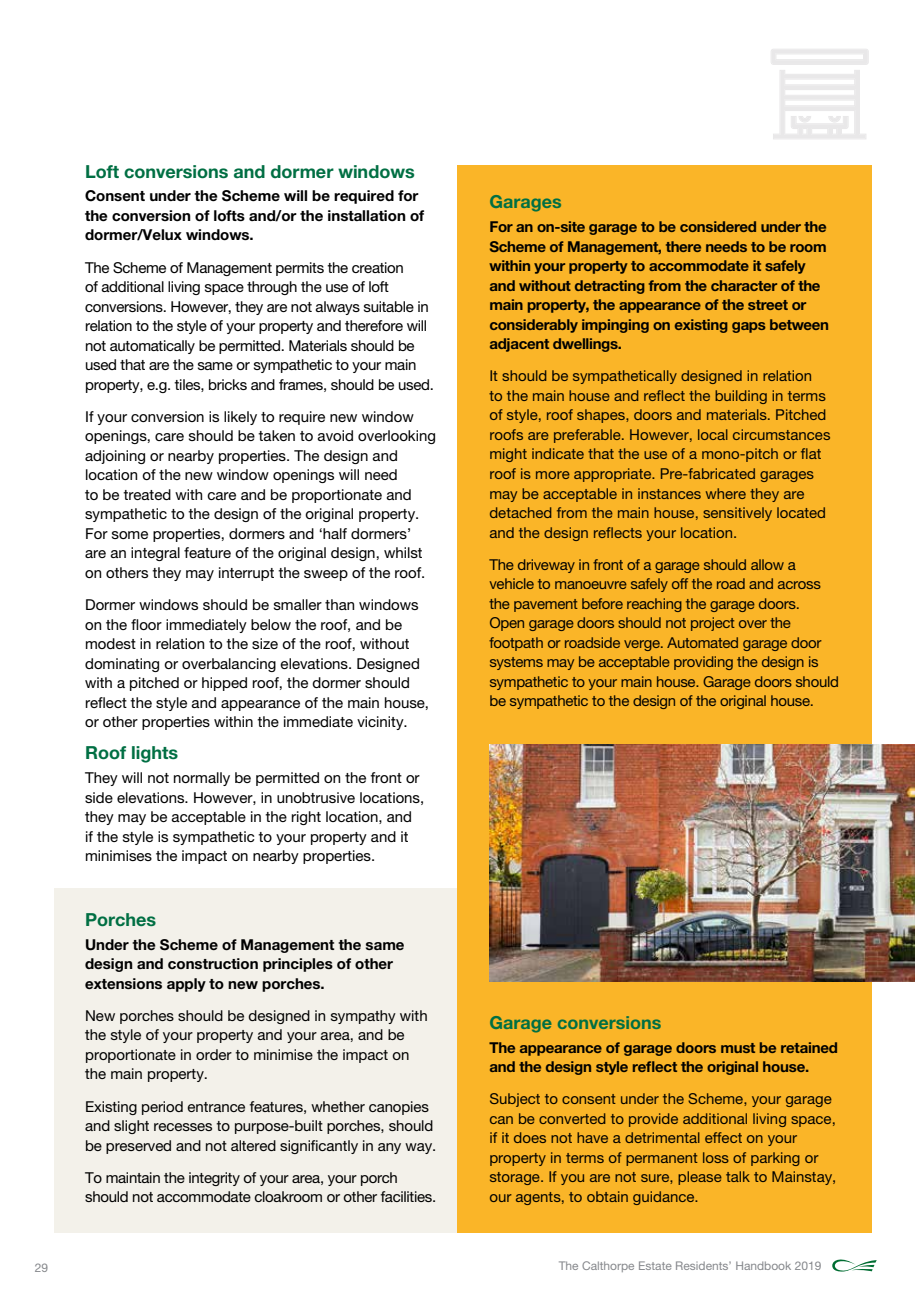
<style>
.page{position:relative;width:915px;height:1297px;background:#fff}
.page>*{position:absolute;margin:0;border:0;box-sizing:border-box;transform-origin:0 0}
.t1{font:700 18px "Helvetica Neue LT Pro";color:#006f43}
.t2{font:15px/19.5px "Helvetica Neue LT Pro";color:#000}
.t3{font:15px/19.5px "Helvetica Neue LT Pro";letter-spacing:-.02em;color:#000}
.t4{font:700 15px/19.5px "Helvetica Neue LT Pro";letter-spacing:-.015em;color:#000}
.t5{font:12px "Helvetica Neue LT Pro";color:#86888c}
</style>
<div class="page">
<svg style="left:832px;top:1259px;width:44px;height:12px"></svg>
<div style="left:54px;top:888px;width:403px;height:345px;background:#f3f1ea"></div>
<div style="left:457px;top:165px;width:415px;height:1068px;background:#fab528"></div>
<img style="left:489px;top:745px;width:425px;height:236px">
<svg style="left:771px;top:49px;width:97px;height:90px"></svg>
<p class="t1" style="left:85px;top:160px;width:331px">Loft conversions and dormer windows</p>
<p class="t4" style="left:85px;top:186px;width:340px">Consent under the Scheme will be required for the conversion of lofts and/or the installation of dormer/Velux windows.</p>
<p class="t3" style="left:85px;top:257px;width:350px">The Scheme of Management permits the creation<br>of additional living space through the use of loft conversions. However, they are not always suitable in relation to the style of your property and therefore will not automatically be permitted. Materials should be used that are the same or sympathetic to your main property, e.g. tiles, bricks and frames, should be used.</p>
<p class="t2" style="left:85px;top:407px;width:352px">If your conversion is likely to require new window openings, care should be taken to avoid overlooking adjoining or nearby properties. The design and location of the new window openings will need<br>to be treated with care and be proportionate and sympathetic to the design of the original property.<br>For some properties, dormers and ‘half dormers’ are an integral feature of the original design, whilst on others they may interrupt the sweep of the roof.</p>
<p class="t2" style="left:85px;top:595px;width:345px">Dormer windows should be smaller than windows on the floor immediately below the roof, and be modest in relation to the size of the roof, without dominating or overbalancing elevations. Designed with a pitched or hipped roof, the dormer should reflect the style and appearance of the main house, or other properties within the immediate vicinity.</p>
<p class="t1" style="left:85px;top:742px;width:94px">Roof lights</p>
<p class="t2" style="left:85px;top:768px;width:340px">They will not normally be permitted on the front or side elevations. However, in unobtrusive locations, they may be acceptable in the right location, and<br>if the style is sympathetic to your property and it minimises the impact on nearby properties.</p>
<p class="t1" style="left:85px;top:908px;width:73px">Porches</p>
<p class="t4" style="left:85px;top:934px;width:321px">Under the Scheme of Management the same design and construction principles of other extensions apply to new porches.</p>
<p class="t2" style="left:85px;top:1005px;width:344px">New porches should be designed in sympathy with the style of your property and your area, and be proportionate in order to minimise the impact on the main property.</p>
<p class="t2" style="left:85px;top:1096px;width:352px">Existing period entrance features, whether canopies and slight recesses to purpose-built porches, should be preserved and not altered significantly in any way.</p>
<p class="t3" style="left:85px;top:1167px;width:352px">To maintain the integrity of your area, your porch should not accommodate cloakroom or other facilities.</p>
<p class="t1" style="left:489px;top:191px;width:74px">Garages</p>
<p class="t4" style="left:489px;top:217px;width:341px">For an on-site garage to be considered under the Scheme of Management, there needs to be room within your property to accommodate it safely and without detracting from the character of the main property, the appearance of the street or considerably impinging on existing gaps between adjacent dwellings.</p>
<p class="t2" style="left:489px;top:366px;width:342px">It should be sympathetically designed in relation<br>to the main house and reflect the building in terms of style, roof shapes, doors and materials. Pitched roofs are preferable. However, local circumstances might indicate that the use of a mono-pitch or flat roof is more appropriate. Pre-fabricated garages may be acceptable in instances where they are detached from the main house, sensitively located and the design reflects your location.</p>
<p class="t3" style="left:489px;top:554px;width:351px">The driveway in front of a garage should allow a vehicle to manoeuvre safely off the road and across the pavement before reaching the garage doors.<br>Open garage doors should not project over the footpath or roadside verge. Automated garage door systems may be acceptable providing the design is sympathetic to your main house. Garage doors should be sympathetic to the design of the original house.</p>
<p class="t1" style="left:489px;top:1011px;width:174px">Garage conversions</p>
<p class="t4" style="left:489px;top:1037px;width:350px">The appearance of garage doors must be retained and the design style reflect the original house.</p>
<p class="t2" style="left:489px;top:1089px;width:348px">Subject to consent under the Scheme, your garage can be converted to provide additional living space, if it does not have a detrimental effect on your property in terms of permanent loss of parking or storage. If you are not sure, please talk to Mainstay, our agents, to obtain guidance.</p>
<p class="t5" style="left:35px;top:1260px;width:15px">29</p>
<p class="t5" style="left:558px;top:1259px;width:264px">The Calthorpe Estate Residents’ Handbook 2019</p>
</div>
